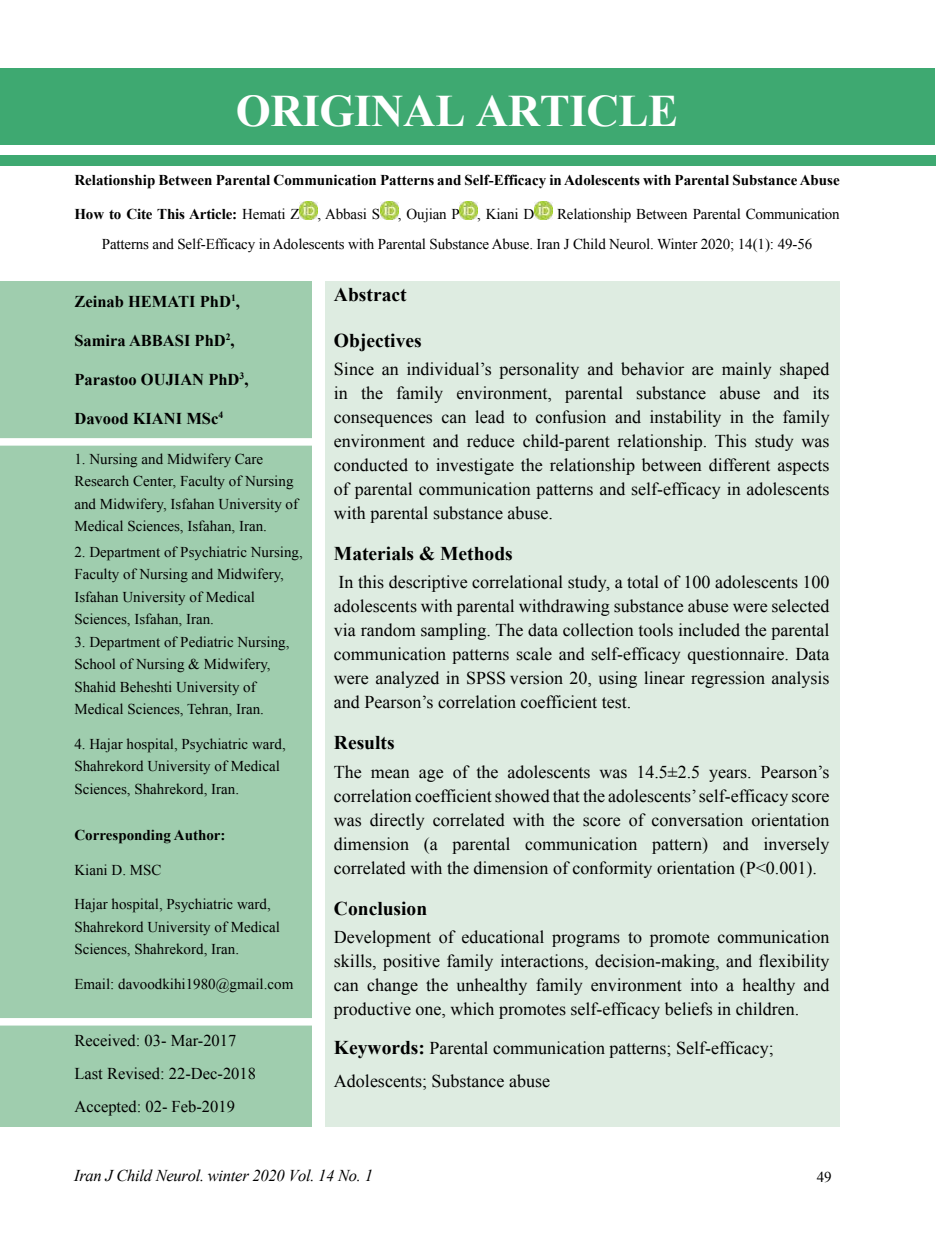
<style>
.page{position:relative;width:936px;height:1234px;background:#fff}
.page>*{position:absolute;margin:0;border:0;box-sizing:border-box;transform-origin:0 0}
.t1{font:700 45px "Times New Roman";letter-spacing:-.01em;color:#fff}
.t2{font:700 19.5px "Times New Roman";color:#000}
.t3{font:18px/24px "Times New Roman";color:#000;text-align:justify}
.t4{font:700 16.5px "Times New Roman";color:#000}
.t5{font:16.5px/33px "Times New Roman";color:#000}
.t6{font:italic 16.5px "Times New Roman";letter-spacing:-.015em;color:#000}
.t7{font:15px/22.5px "Times New Roman";color:#000}
.t8{font:700 15px "Times New Roman";color:#000}
.s1{font-weight:700}
.s2{font-weight:700;font-size:19.5px}
</style>
<div class="page">
<div style="left:325px;top:281px;width:514px;height:845px;background:#deece1"></div>
<div style="left:0;top:281px;width:312px;height:845px;background:#9fcdae"></div>
<div style="left:0;top:68px;width:935px;height:77px;background:#3ea971"></div>
<div style="left:1px;top:155px;width:934px;height:11px;background:#3ea971"></div>
<div style="left:0;top:438px;width:312px;height:7px;background:#fff"></div>
<div style="left:0;top:1017px;width:312px;height:8px;background:#fff"></div>
<img style="left:299px;top:201px;width:18px;height:18px">
<img style="left:380px;top:201px;width:18px;height:18px">
<img style="left:459px;top:201px;width:18px;height:18px">
<img style="left:534px;top:201px;width:18px;height:18px">
<h1 class="t1" style="left:236px;top:79px;width:444px">ORIGINAL ARTICLE</h1>
<p class="t8" style="left:74px;top:169px;width:766px">Relationship Between Parental Communication Patterns and Self-Efficacy in Adolescents with Parental Substance Abuse</p>
<p class="t7" style="left:74px;top:202px;width:461px"><span class="s1">How to Cite This Article:</span> Hemati Z , Abbasi S , Oujian P , Kiani D</p>
<p class="t7" style="left:102px;top:199px;width:739px;line-height:30px;text-indent:455px">Relationship Between Parental Communication<br>Patterns and Self-Efficacy in Adolescents with Parental Substance Abuse. Iran J Child Neurol. Winter 2020; 14(1): 49-56</p>
<p class="t4" style="left:74px;top:289px;width:167px">Zeinab HEMATI PhD<sup>1</sup>,</p>
<p class="t4" style="left:74px;top:328px;width:162px">Samira ABBASI PhD<sup>2</sup>,</p>
<p class="t4" style="left:74px;top:367px;width:175px">Parastoo OUJIAN PhD<sup>3</sup>,</p>
<p class="t4" style="left:74px;top:406px;width:150px">Davood KIANI MSc<sup>4</sup></p>
<p class="t7" style="left:74px;top:447px;width:225px">1. Nursing and Midwifery Care Research Center, Faculty of Nursing and Midwifery, Isfahan University of Medical Sciences, Isfahan, Iran.</p>
<p class="t7" style="left:74px;top:540px;width:230px">2. Department of Psychiatric Nursing,<br>Faculty of Nursing and Midwifery,<br>Isfahan University of Medical<br>Sciences, Isfahan, Iran.</p>
<p class="t7" style="left:74px;top:630px;width:216px">3. Department of Pediatric Nursing,<br>School of Nursing &amp; Midwifery,<br>Shahid Beheshti University of<br>Medical Sciences, Tehran, Iran.</p>
<p class="t7" style="left:74px;top:732px;width:213px">4. Hajar hospital, Psychiatric ward,<br>Shahrekord University of Medical<br>Sciences, Shahrekord, Iran.</p>
<p class="t8" style="left:74px;top:824px;width:152px">Corresponding Author:</p>
<p class="t7" style="left:74px;top:858px;width:89px">Kiani D. MSC</p>
<p class="t7" style="left:74px;top:892px;width:207px">Hajar hospital, Psychiatric ward,<br>Shahrekord University of Medical<br>Sciences, Shahrekord, Iran.</p>
<p class="t7" style="left:74px;top:972px;width:220px">Email: davoodkihi1980@gmail.com</p>
<p class="t5" style="left:74px;top:1023px;width:183px">Received: 03- Mar-2017<br>Last Revised: 22-Dec-2018<br>Accepted: 02- Feb-2019</p>
<p class="t2" style="left:334px;top:280px;width:74px">Abstract</p>
<p class="t2" style="left:334px;top:326px;width:89px">Objectives</p>
<p class="t3" style="left:334px;top:356px;width:497px">Since an individual’s personality and behavior are mainly shaped in the family environment, parental substance abuse and its consequences can lead to confusion and instability in the family environment and reduce child-parent relationship. This study was conducted to investigate the relationship between different aspects of parental communication patterns and self-efficacy in adolescents with parental substance abuse.</p>
<p class="t2" style="left:334px;top:539px;width:180px">Materials &amp; Methods</p>
<p class="t3" style="left:334px;top:570px;width:497px">In this descriptive correlational study, a total of 100 adolescents 100 adolescents with parental withdrawing substance abuse were selected via random sampling. The data collection tools included the parental communication patterns scale and self-efficacy questionnaire. Data were analyzed in SPSS version 20, using linear regression analysis and Pearson’s correlation coefficient test.</p>
<p class="t2" style="left:334px;top:728px;width:62px">Results</p>
<p class="t3" style="left:334px;top:759px;width:497px">The mean age of the adolescents was 14.5±2.5 years. Pearson’s correlation coefficient showed that the adolescents’ self-efficacy score was directly correlated with the score of conversation orientation dimension (a parental communication pattern) and inversely correlated with the dimension of conformity orientation (P&lt;0.001).</p>
<p class="t2" style="left:334px;top:894px;width:95px">Conclusion</p>
<p class="t3" style="left:334px;top:924px;width:497px">Development of educational programs to promote communication skills, positive family interactions, decision-making, and flexibility can change the unhealthy family environment into a healthy and productive one, which promotes self-efficacy beliefs in children.</p>
<p class="t3" style="left:334px;top:1031px;width:441px;line-height:33px"><span class="s2">Keywords:</span> Parental communication patterns; Self-efficacy;<br>Adolescents; Substance abuse</p>
<p class="t6" style="left:74px;top:1163px;width:300px">Iran J Child Neurol. winter 2020 Vol. 14 No. 1</p>
<p class="t7" style="left:816px;top:1165px;width:16px">49</p>
</div>
